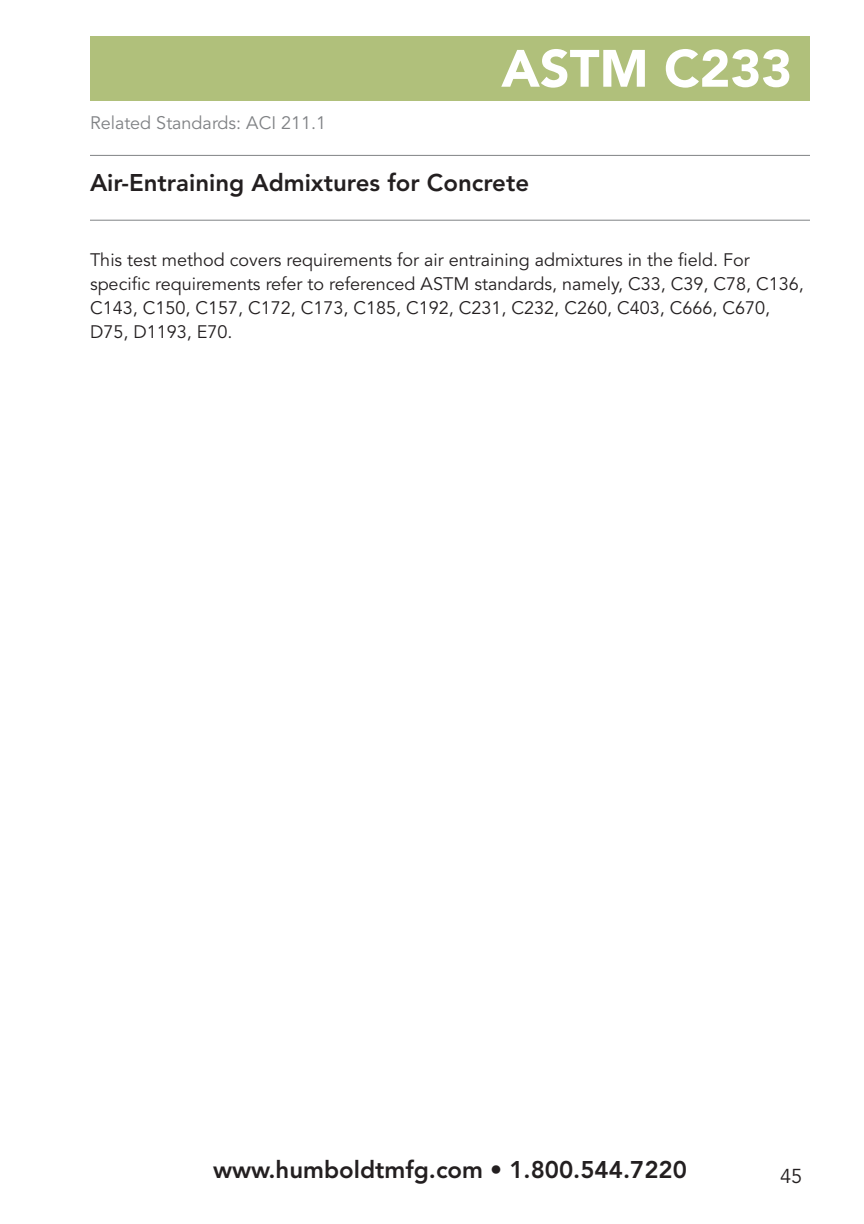
<style>
.page{position:relative;width:864px;height:1224px;background:#fff}
.page>*{position:absolute;margin:0;border:0;box-sizing:border-box;transform-origin:0 0}
.t1{font:900 52px "Avenir";color:#fff}
.t2{font:800 24px "Avenir";color:#231f20}
.t3{font:20px "Avenir";color:#231f20}
.t4{font:18px/24px "Avenir";color:#231f20}
.Standards{font:18px "Avenir";color:#808285}
</style>
<div class="page">
<div style="left:90px;top:36px;width:720px;height:65px;background:#b0c07b"></div>
<hr style="left:90px;top:155px;width:720px;height:1px;background:#808285">
<hr style="left:90px;top:220px;width:720px;height:1px;background:#808285">
<p class="Standards" style="left:90px;top:112px;width:238px">Related Standards: ACI 211.1</p>
<p class="t1" style="left:501px;top:37px;width:292px">ASTM C233</p>
<p class="t2" style="left:90px;top:169px;width:441px">Air-Entraining Admixtures for Concrete</p>
<p class="t4" style="left:90px;top:248px;width:715px">This test method covers requirements for air entraining admixtures in the field. For specific requirements refer to referenced ASTM standards, namely, C33, C39, C78, C136, C143, C150, C157, C172, C173, C185, C192, C231, C232, C260, C403, C666, C670, D75, D1193, E70.</p>
<h2 class="t2" style="left:213px;top:1156px;width:475px">www.humboldtmfg.com • 1.800.544.7220</h2>
<p class="t3" style="left:780px;top:1165px;width:24px">45</p>
</div>
